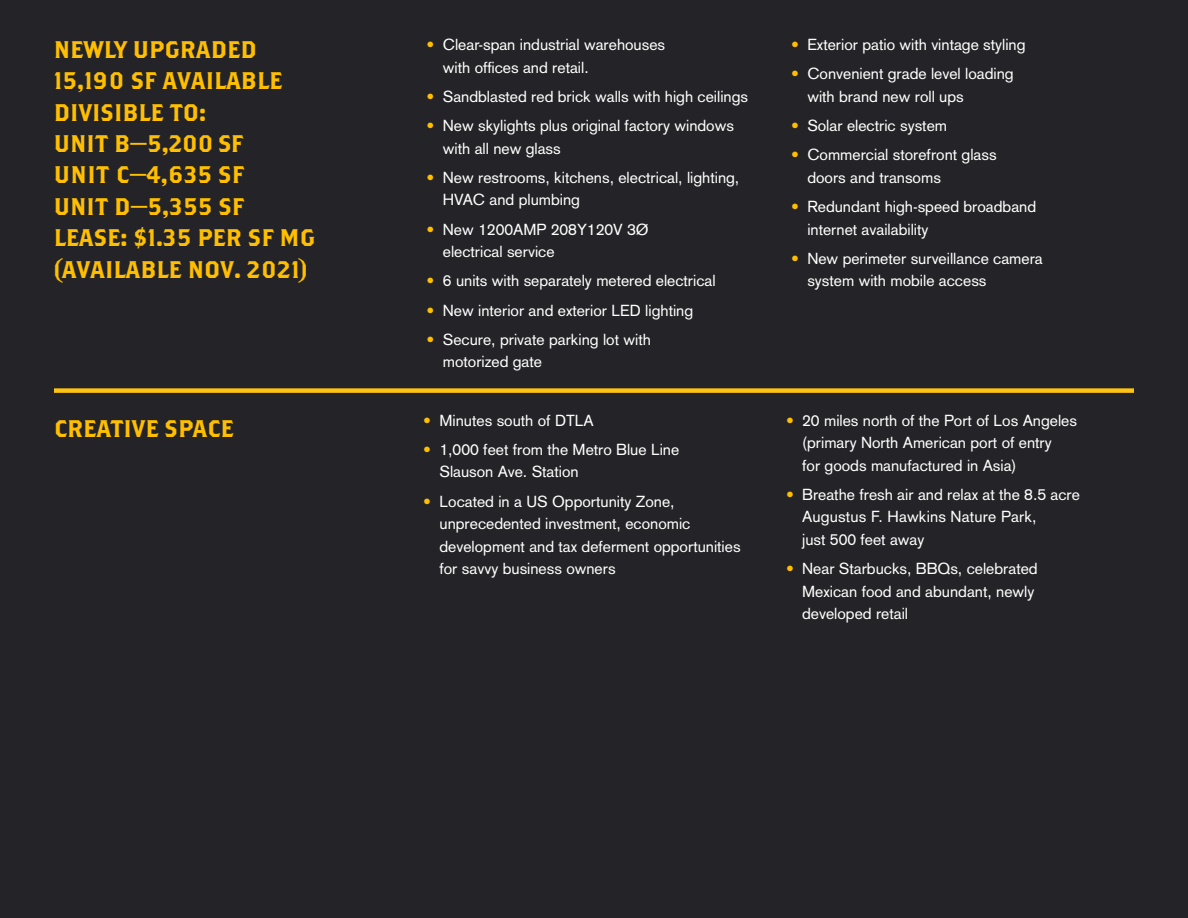
<style>
.page{position:relative;width:1188px;height:918px;background:#242428}
.page>*{position:absolute;margin:0;border:0;box-sizing:border-box;transform-origin:0 0}
.t1{font:24px/31.5px "Brothers OT";color:#ffbf00}
.t2{font:24px "Brothers";color:#ffbf00}
.t3{font:15.75px/22.5px "Akzidenz Grotesk";color:#fff}
.s1{font-family:"Brothers"}
.s2{color:#ffbf00}
</style>
<div class="page">
<div style="left:54px;top:388px;width:1080px;height:5px;background:#ffc412"></div>
<h1 class="t2" style="left:54px;top:34px;width:205px">NEWLY UPGRADED</h1>
<h1 class="t1" style="left:54px;top:66px;width:263px">15,190 <span class="s1">SF</span> AVAILABLE<br>DIVISIBLE TO:<br>UNIT B—5,200 SF<br>UNIT C—4,635 SF<br>UNIT D—5,355 SF<br>LEASE: $1.35 PER SF MG (AVAILABLE NOV. 2021)</h1>
<h1 class="t2" style="left:54px;top:414px;width:181px">CREATIVE SPACE</h1>
<p class="t3" style="left:443px;top:33px;width:224px;text-indent:-16px"><span class="s2">•</span> Clear-span industrial warehouses with offices and retail.</p>
<p class="t3" style="left:427px;top:85px;width:323px"><span class="s2">•</span> Sandblasted red brick walls with high ceilings</p>
<p class="t3" style="left:443px;top:114px;width:293px;text-indent:-16px"><span class="s2">•</span> New skylights plus original factory windows with all new glass</p>
<p class="t3" style="left:443px;top:166px;width:298px;text-indent:-16px"><span class="s2">•</span> New restrooms, kitchens, electrical, lighting,<br>HVAC and plumbing</p>
<p class="t3" style="left:443px;top:218px;width:207px;text-indent:-16px"><span class="s2">•</span> New 1200AMP 208Y120V 3Ø electrical service</p>
<p class="t3" style="left:427px;top:270px;width:291px"><span class="s2">•</span> 6 units with separately metered electrical</p>
<p class="t3" style="left:427px;top:299px;width:268px"><span class="s2">•</span> New interior and exterior LED lighting</p>
<p class="t3" style="left:443px;top:328px;width:210px;text-indent:-16px"><span class="s2">•</span> Secure, private parking lot with motorized gate</p>
<p class="t3" style="left:423px;top:409px;width:172px"><span class="s2">•</span> Minutes south of DTLA</p>
<p class="t3" style="left:440px;top:438px;width:241px;text-indent:-16px"><span class="s2">•</span> 1,000 feet from the Metro Blue Line<br>Slauson Ave. Station</p>
<p class="t3" style="left:440px;top:490px;width:303px;text-indent:-16px"><span class="s2">•</span> Located in a US Opportunity Zone, unprecedented investment, economic development and tax deferment opportunities for savvy business owners</p>
<p class="t3" style="left:791px;top:33px;width:236px"><span class="s2">•</span> Exterior patio with vintage styling</p>
<p class="t3" style="left:807px;top:63px;width:208px;text-indent:-16px"><span class="s2">•</span> Convenient grade level loading with brand new roll ups</p>
<p class="t3" style="left:791px;top:114px;width:157px"><span class="s2">•</span> Solar electric system</p>
<p class="t3" style="left:807px;top:144px;width:191px;text-indent:-16px"><span class="s2">•</span> Commercial storefront glass doors and transoms</p>
<p class="t3" style="left:807px;top:195px;width:230px;text-indent:-16px"><span class="s2">•</span> Redundant high-speed broadband internet availability</p>
<p class="t3" style="left:807px;top:247px;width:237px;text-indent:-16px"><span class="s2">•</span> New perimeter surveillance camera system with mobile access</p>
<p class="t3" style="left:802px;top:409px;width:276px;text-indent:-16px"><span class="s2">•</span> 20 miles north of the Port of Los Angeles (primary North American port of entry<br>for goods manufactured in Asia)</p>
<p class="t3" style="left:802px;top:483px;width:279px;text-indent:-16px"><span class="s2">•</span> Breathe fresh air and relax at the 8.5 acre<br>Augustus F. Hawkins Nature Park,<br>just 500 feet away</p>
<p class="t3" style="left:802px;top:557px;width:237px;text-indent:-16px"><span class="s2">•</span> Near Starbucks, BBQs, celebrated<br>Mexican food and abundant, newly developed retail</p>
</div>
